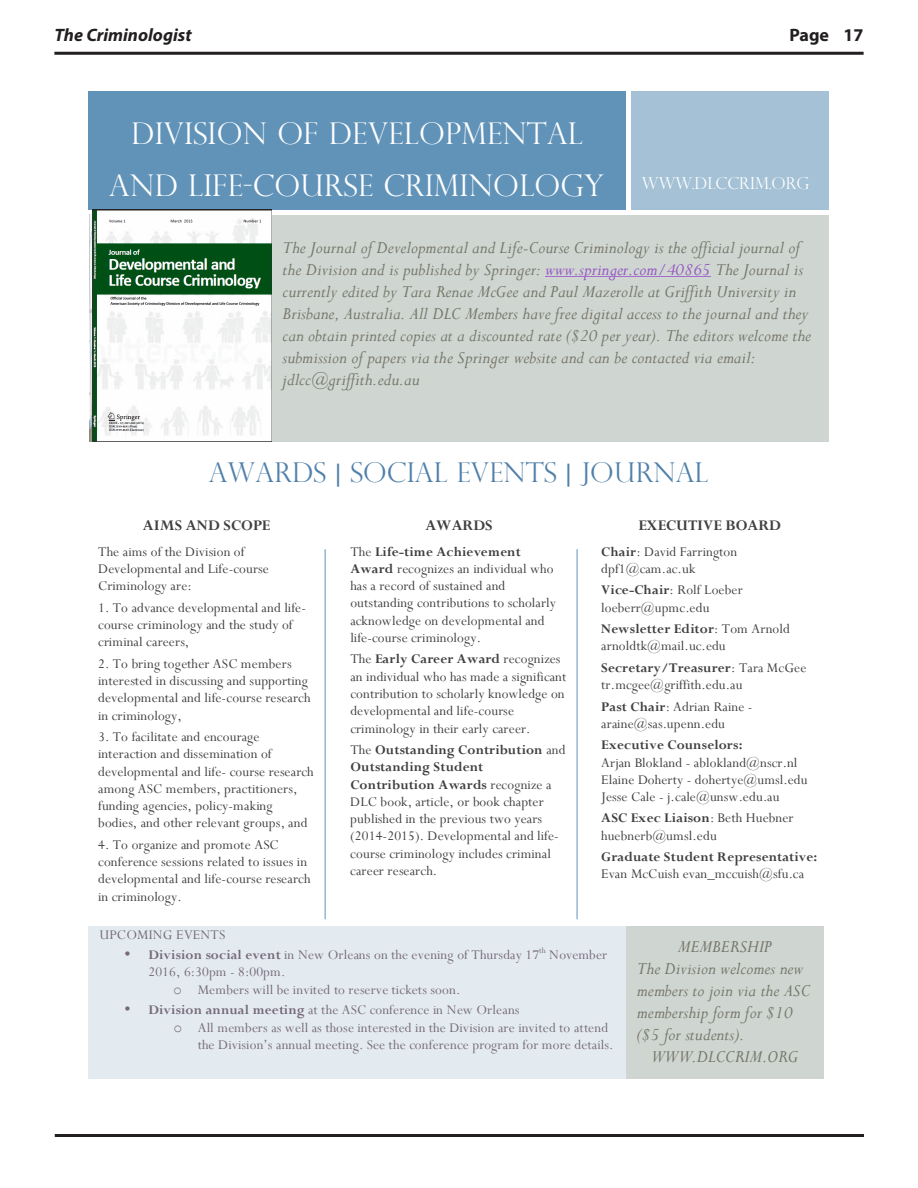
<style>
.page{position:relative;width:918px;height:1188px;background:#fff}
.page>*{position:absolute;margin:0;border:0;box-sizing:border-box;transform-origin:0 0}
.t1{font:300 30px/52.1px "Perpetua Titling";letter-spacing:.005em;color:#fff;text-align:center}
.t2{font:300 27.3px "Perpetua Titling";color:#5080aa}
.t3{font:italic 19.05px/22px "Perpetua";color:#767769}
.t4{font:italic 700 18px "Myriad Pro";color:#231f20}
.t5{font:700 18px "Myriad Pro";color:#231f20}
.t6{font:700 16.5px "Perpetua";color:#404040}
.t7{font:300 16.5px "Perpetua Titling";color:#fff}
.t8{font:14.85px/17.2px "Perpetua";letter-spacing:.01em;color:#404040}
.t9{font:14.85px "Perpetua";letter-spacing:.01em;color:#77697a}
.t10{font:700 14.85px/17.4px "Perpetua";letter-spacing:.01em;color:#404040}
.s1{color:#9454c3}
.s2{font-weight:700}
.s3{font-weight:400}
.s4{font-family:"Courier New"}
</style>
<div class="page">
<hr style="left:54px;top:52px;width:810px;height:3px;background:#231f20">
<hr style="left:55px;top:1134px;width:809px;height:3px;background:#231f20">
<div style="left:631px;top:91px;width:197px;height:119px;background:#a4c1d6"></div>
<img style="left:90px;top:215px;width:3px;height:227px">
<hr style="left:325px;top:549px;width:1px;height:370px;background:#6193b9">
<hr style="left:577px;top:549px;width:1px;height:370px;background:#6193b9">
<div style="left:88px;top:91px;width:538px;height:119px;background:#6193b9"></div>
<div style="left:626px;top:926px;width:198px;height:152px;background:#cfd5d1"></div>
<div style="left:272px;top:215px;width:556px;height:227px;background:#cfd5d1"></div>
<hr style="left:545px;top:277px;width:166px;height:1px;background:#a56dce">
<img style="left:93px;top:210px;width:179px;height:232px">
<p class="t4" style="left:54px;top:23px;width:139px">The Criminologist</p>
<p class="t5" style="left:789px;top:23px;width:76px">Page 17</p>
<p class="t1" style="left:109px;top:107px;width:497px">DIVISION OF DEVELOPMENTAL<br>AND LIFE-COURSE CRIMINOLOGY</p>
<p class="t7" style="left:642px;top:173px;width:169px">WWW.DLCCRIM.ORG</p>
<p class="t3" style="left:283px;top:236px;width:530px">The Journal of Developmental and Life-Course Criminology is the official journal of the Division and is published by Springer: <span class="s1">www.springer.com/40865</span> The Journal is currently edited by Tara Renae McGee and Paul Mazerolle at Griffith University in Brisbane, Australia. All DLC Members have free digital access to the journal and they can obtain printed copies at a discounted rate ($20 per year). The editors welcome the submission of papers via the Springer website and can be contacted via email: jdlcc@griffith.edu.au</p>
<p class="t2" style="left:209px;top:456px;width:501px">AWARDS | SOCIAL EVENTS | JOURNAL</p>
<p class="t6" style="left:143px;top:515px;width:129px">AIMS AND SCOPE</p>
<p class="t8" style="left:98px;top:543px;width:172px">The aims of the Division of<br>Developmental and Life-course<br>Criminology are:</p>
<p class="t8" style="left:98px;top:598px;width:209px">1. To advance developmental and life&shy;course criminology and the study of criminal careers,</p>
<p class="t8" style="left:98px;top:654px;width:214px">2. To bring together ASC members interested in discussing and supporting developmental and life-course research in criminology,</p>
<p class="t8" style="left:98px;top:728px;width:217px">3. To facilitate and encourage interaction and dissemination of developmental and life- course research among ASC members, practitioners, funding agencies, policy-making bodies, and other relevant groups, and</p>
<p class="t8" style="left:98px;top:835px;width:214px">4. To organize and promote ASC conference sessions related to issues in developmental and life-course research in criminology.</p>
<p class="t6" style="left:425px;top:515px;width:69px">AWARDS</p>
<p class="t8" style="left:350px;top:543px;width:207px">The <span class="s2">Life-time Achievement<br>Award</span> recognizes an individual who has a record of sustained and outstanding contributions to scholarly acknowledge on developmental and life-course criminology.</p>
<p class="t8" style="left:350px;top:650px;width:218px">The <span class="s2">Early Career Award</span> recognizes an individual who has made a significant contribution to scholarly knowledge on developmental and life-course criminology in their early career.</p>
<p class="t8" style="left:350px;top:741px;width:217px">The <span class="s2">Outstanding Contribution</span> and<br><span class="s2">Outstanding Student<br>Contribution Awards</span> recognize a<br>DLC book, article, or book chapter published in the previous two years (2014-2015). Developmental and life&shy;course criminology includes criminal career research.</p>
<p class="t6" style="left:638px;top:515px;width:144px">EXECUTIVE BOARD</p>
<p class="t8" style="left:601px;top:543px;width:138px"><span class="s2">Chair</span>: David Farrington dpf1@cam.ac.uk</p>
<p class="t8" style="left:601px;top:581px;width:143px"><span class="s2">Vice-Chair</span>: Rolf Loeber loeberr@upmc.edu</p>
<p class="t8" style="left:601px;top:620px;width:190px"><span class="s2">Newsletter Editor</span>: Tom Arnold arnoldtk@mail.uc.edu</p>
<p class="t8" style="left:601px;top:659px;width:207px"><span class="s2">Secretary/Treasurer</span>: Tara McGee tr.mcgee@griffith.edu.au</p>
<p class="t8" style="left:601px;top:698px;width:153px"><span class="s2">Past Chair</span>: Adrian Raine - araine@sas.upenn.edu</p>
<p class="t8" style="left:601px;top:736px;width:208px"><span class="s2">Executive Counselors:<br></span>Arjan Blokland - ablokland@nscr.nl<br>Elaine Doherty - dohertye@umsl.edu<br>Jesse Cale - j.cale@unsw.edu.au</p>
<p class="t8" style="left:601px;top:809px;width:194px"><span class="s2">ASC Exec Liaison</span>: Beth Huebner huebnerb@umsl.edu</p>
<p class="t10" style="left:601px;top:848px;width:218px">Graduate Student Representative:<br><span class="s3">Evan McCuish evan_mccuish@sfu.ca</span></p>
<p class="t9" style="left:99px;top:926px;width:127px">UPCOMING EVENTS</p>
<p class="t9" style="left:124px;top:946px;width:485px">• <span class="s2">Division social event</span> in New Orleans on the evening of Thursday 17<sup>th</sup> November</p>
<p class="t9" style="left:148px;top:963px;width:138px">2016, 6:30pm - 8:00pm.</p>
<p class="t9" style="left:173px;top:981px;width:289px"><span class="s4">o</span> Members will be invited to reserve tickets soon.</p>
<p class="t9" style="left:124px;top:1001px;width:397px">• <span class="s2">Division annual meeting</span> at the ASC conference in New Orleans</p>
<p class="t9" style="left:173px;top:1018px;width:436px"><span class="s4">o</span> All members as well as those interested in the Division are invited to attend</p>
<p class="t9" style="left:198px;top:1036px;width:417px">the Division’s annual meeting. See the conference program for more details.</p>
<p class="t3" style="left:678px;top:935px;width:95px">MEMBERSHIP</p>
<p class="t3" style="left:637px;top:957px;width:168px">The Division welcomes new</p>
<p class="t3" style="left:637px;top:979px;width:175px">members to join via the ASC</p>
<p class="t3" style="left:637px;top:1001px;width:157px">membership form for $10</p>
<p class="t3" style="left:637px;top:1023px;width:109px">($5 for students).</p>
<p class="t3" style="left:651px;top:1045px;width:148px">WWW.DLCCRIM.ORG</p>
</div>
